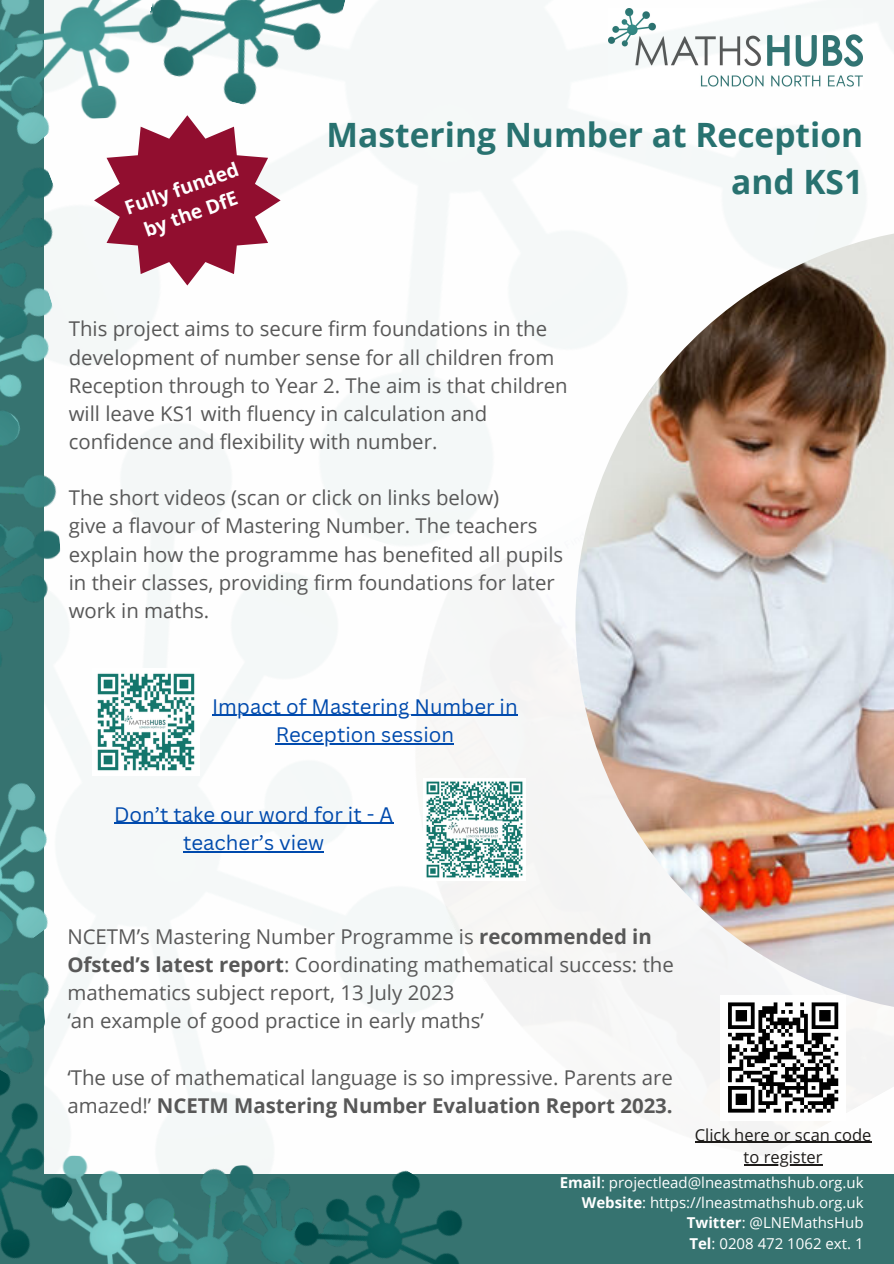
<style>
.page{position:relative;width:894px;height:1264px;background:#fff}
.page>*{position:absolute;margin:0;border:0;box-sizing:border-box;transform-origin:0 0}
.t1{font:700 33.45px/46.2px "Open Sans";color:#287270;text-align:right}
.t2{font:20.4px/28.2px "Open Sans";color:#585858}
.t3{font:20.4px/28.2px "Canva Sans";color:#004aad;text-align:center}
.t4{font:700 19.2px/26.8px "Open Sans";color:#fff;text-align:center}
.t5{font:16.5px "Open Sans";color:#1d1b19}
.t6{font:15px "Open Sans";color:#fff}
.s1{font-weight:700}
</style>
<div class="page">
<div style="left:0;top:1174px;width:893px;height:89px;background:#367370"></div>
<img style="left:99px;top:0;width:794px;height:362px">
<img style="left:43px;top:424px;width:266px;height:716px">
<img style="left:309px;top:269px;width:584px;height:897px">
<div style="left:0;top:0;width:43px;height:1263px;background:#367370"></div>
<img style="left:108px;top:1140px;width:165px;height:123px">
<img style="left:220px;top:1161px;width:66px;height:102px">
<img style="left:286px;top:1137px;width:203px;height:126px">
<img style="left:0;top:769px;width:104px;height:225px">
<img style="left:0;top:851px;width:81px;height:208px">
<img style="left:0;top:992px;width:53px;height:67px">
<img style="left:0;top:1059px;width:108px;height:204px">
<img style="left:0;top:377px;width:89px;height:234px">
<img style="left:0;top:518px;width:69px;height:163px">
<img style="left:0;top:207px;width:99px;height:170px">
<img style="left:10px;top:122px;width:44px;height:85px">
<img style="left:0;top:0;width:134px;height:122px">
<img style="left:134px;top:0;width:216px;height:122px">
<svg style="left:94px;top:115px;width:186px;height:170px"></svg>
<img style="left:575px;top:226px;width:318px;height:788px">
<hr style="left:694px;top:1141px;width:177px;height:1px;background:#1d1b19">
<hr style="left:743px;top:1164px;width:79px;height:1px;background:#1d1b19">
<img style="left:92px;top:668px;width:107px;height:107px">
<hr style="left:212px;top:715px;width:305px;height:1px;background:#004aad">
<hr style="left:275px;top:743px;width:179px;height:1px;background:#004aad">
<img style="left:423px;top:778px;width:102px;height:102px">
<hr style="left:114px;top:822px;width:279px;height:2px;background:#004aad">
<hr style="left:183px;top:851px;width:141px;height:1px;background:#004aad">
<div style="left:720px;top:994px;width:125px;height:126px;background:#fff"></div>
<svg style="left:728px;top:1002px;width:111px;height:111px"></svg>
<p class="t4" style="left:121px;top:195px;width:121px;rotate:-20deg">Fully funded by the DfE</p>
<p class="t1" style="left:326px;top:111px;width:538px">Mastering Number at Reception and KS1</p>
<p class="t2" style="left:69px;top:314px;width:500px">This project aims to secure firm foundations in the development of number sense for all children from Reception through to Year 2. The aim is that children will leave KS1 with fluency in calculation and confidence and flexibility with number.</p>
<p class="t2" style="left:69px;top:483px;width:432px">The short videos (scan or click on links below)</p>
<p class="t2" style="left:69px;top:511px;width:496px">give a flavour of Mastering Number. The teachers explain how the programme has benefited all pupils in their classes, providing firm foundations for later work in maths.</p>
<p class="t3" style="left:212px;top:691px;width:307px">Impact of Mastering Number in</p>
<p class="t3" style="left:275px;top:720px;width:180px">Reception session</p>
<p class="t3" style="left:114px;top:799px;width:280px">Don’t take our word for it - A teacher’s view</p>
<h3 class="t2" style="left:67px;top:921px;width:608px">NCETM’s Mastering Number Programme is <span class="s1">recommended in Ofsted’s latest report</span>: Coordinating mathematical success: the mathematics subject report, 13 July 2023<br>‘an example of good practice in early maths’</h3>
<p class="t2" style="left:67px;top:1062px;width:607px">‘The use of mathematical language is so impressive. Parents are amazed!’ <span class="s1">NCETM Mastering Number Evaluation Report 2023.</span></p>
<p class="t5" style="left:694px;top:1123px;width:178px">Click here or scan code</p>
<h3 class="t5" style="left:743px;top:1145px;width:80px">to register</h3>
<h1 class="t6" style="left:559px;top:1171px;width:305px"><span class="s1">Email</span>: projectlead@lneastmathshub.org.uk</h1>
<h2 class="t6" style="left:581px;top:1192px;width:283px"><span class="s1">Website</span>: https://lneastmathshub.org.uk</h2>
<p class="t6" style="left:686px;top:1212px;width:178px"><span class="s1">Twitter</span>: @LNEMathsHub</p>
<p class="t6" style="left:689px;top:1232px;width:176px"><span class="s1">Tel</span>: 0208 472 1062 ext. 1</p>
</div>
